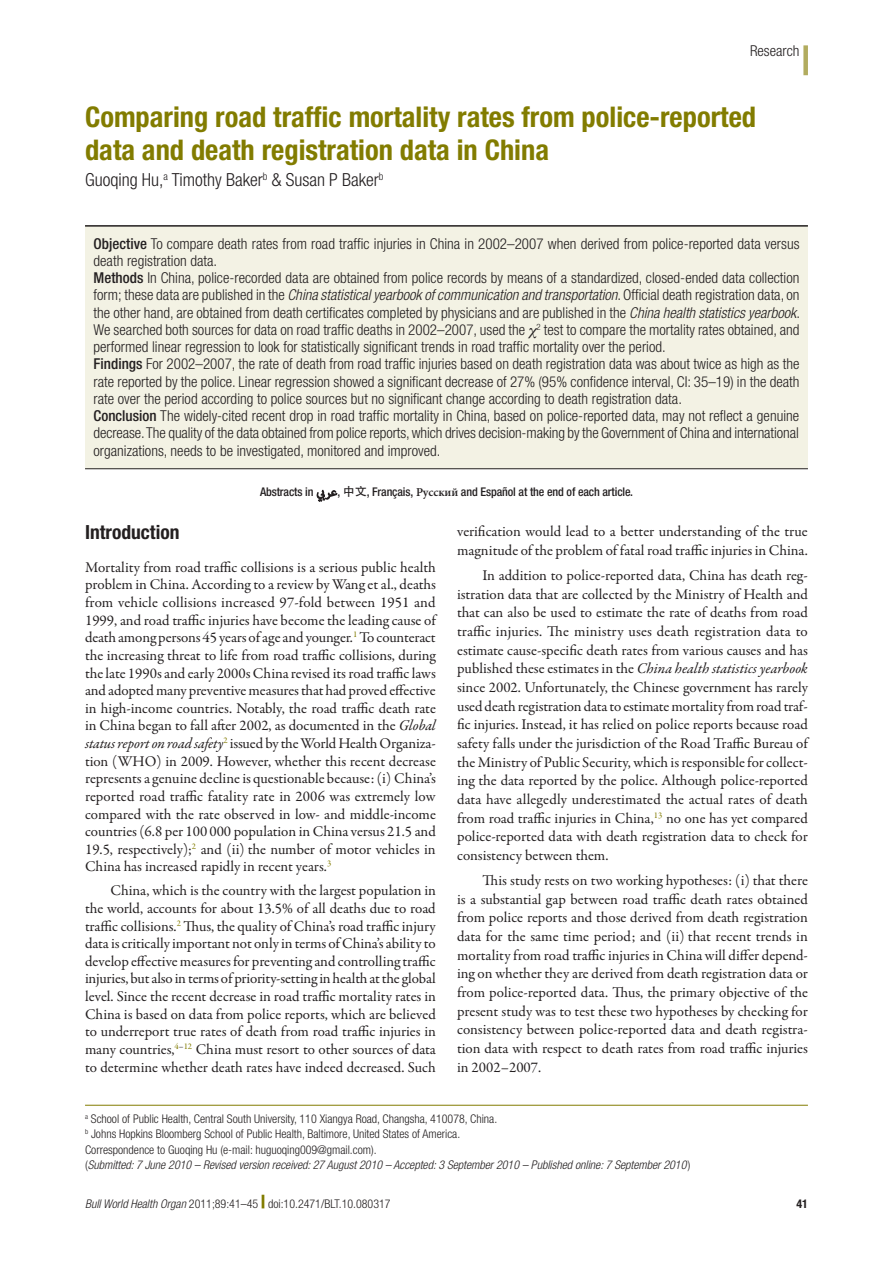
<style>
.page{position:relative;width:893px;height:1263px;background:#fff}
.page>*{position:absolute;margin:0;border:0;box-sizing:border-box;transform-origin:0 0}
.Article_Title{font:700 condensed 28.5px/33.8px "Helvetica Neue LT Std";color:#827c00}
.t1{font:700 condensed 19.5px "Helvetica Neue LT Std";color:#231f20}
.Authors{font:300 condensed 18px "Helvetica Neue LT Std";color:#231f20}
.Para_Ind{font:15px/18.6px "Garamond Premr Pro";color:#231f20;text-align:justify}
.Abstract_No_Ind{font:300 condensed 15px/17.2px "Helvetica Neue LT Std";color:#231f20;text-align:justify}
.Para_No_Ind{font:15px/17.5px "Garamond Premr Pro";color:#231f20;text-align:justify}
.Section_Title{font:300 condensed 15px "Helvetica Neue LT Std";color:#231f20}
.Affiliations{font:300 condensed 12px "Helvetica Neue LT Std";color:#231f20}
.Submission_info{font:italic 300 condensed 12px "Helvetica Neue LT Std";color:#231f20}
.TRA_page_No{font:500 condensed 12px "Helvetica Neue LT Std";letter-spacing:-.01em;color:#231f20}
.t2{font:700 condensed 12px "Helvetica Neue LT Std";color:#231f20}
.s1{font-weight:500}
.s2{font-style:italic}
.s3{font-family:"Adobe Arabic";font-weight:400;font-stretch:normal;font-size:18px}
.s4{font-family:"Adobe Heiti Std";font-weight:400;font-stretch:normal}
.s5{font-family:"Minion Pro";font-weight:600;font-stretch:normal}
.s6{font-style:normal}
.s7{font-weight:800;font-stretch:expanded;font-size:18px;color:#827c00}
</style>
<div class="page">
<div style="left:803px;top:45px;width:5px;height:30px;background:#b2ac5f"></div>
<svg style="left:316px;top:489px;width:22px;height:13px"></svg>
<div style="left:85px;top:225px;width:723px;height:243px;background:#f3f2e4"></div>
<hr style="left:85px;top:1105px;width:723px;height:1px;background:#827c00">
<hr style="left:85px;top:468px;width:723px;height:1px;background:#231f20">
<hr style="left:85px;top:225px;width:723px;height:2px;background:#231f20">
<p class="Section_Title" style="left:750px;top:42px;width:51px">Research</p>
<p class="Article_Title" style="left:85px;top:99px;width:673px">Comparing road traffic mortality rates from police-reported data and death registration data in China</p>
<p class="Authors" style="left:85px;top:169px;width:300px">Guoqing Hu,<sup>a</sup> Timothy Baker<sup>b</sup> &amp; Susan P Baker<sup>b</sup></p>
<p class="Abstract_No_Ind" style="left:94px;top:235px;width:707px"><span class="s1">Objective</span> To compare death rates from road traffic injuries in China in 2002–2007 when derived from police-reported data versus death registration data.</p>
<p class="Abstract_No_Ind" style="left:94px;top:269px;width:708px"><span class="s1">Methods</span> In China, police-recorded data are obtained from police records by means of a standardized, closed-ended data collection form; these data are published in the <span class="s2">China statistical yearbook of communication and transportation</span>. Official death registration data, on the other hand, are obtained from death certificates completed by physicians and are published in the <span class="s2">China health statistics yearbook</span>.<br>We searched both sources for data on road traffic deaths in 2002–2007, used the <sup>2</sup> test to compare the mortality rates obtained, and performed linear regression to look for statistically significant trends in road traffic mortality over the period.</p>
<p class="Abstract_No_Ind" style="left:94px;top:355px;width:707px"><span class="s1">Findings</span> For 2002–2007, the rate of death from road traffic injuries based on death registration data was about twice as high as the rate reported by the police. Linear regression showed a significant decrease of 27% (95% confidence interval, CI: 35–19) in the death rate over the period according to police sources but no significant change according to death registration data.</p>
<p class="Abstract_No_Ind" style="left:94px;top:407px;width:707px"><span class="s1">Conclusion</span> The widely-cited recent drop in road traffic mortality in China, based on police-reported data, may not reflect a genuine decrease. The quality of the data obtained from police reports, which drives decision-making by the Government of China and international organizations, needs to be investigated, monitored and improved.</p>
<p class="TRA_page_No" style="left:260px;top:485px;width:374px">Abstracts in <span class="s3">عريب</span> , <span class="s4">中文</span>, Français, <span class="s5">Pусский</span> and Español at the end of each article.</p>
<h1 class="t1" style="left:85px;top:521px;width:96px">Introduction</h1>
<p class="Para_No_Ind" style="left:85px;top:559px;width:352px">Mortality from road traffic collisions is a serious public health problem in China. According to a review by Wang et al., deaths from vehicle collisions increased 97-fold between 1951 and 1999, and road traffic injuries have become the leading cause of death among persons 45 years of age and younger.<sup>1</sup> To counteract the increasing threat to life from road traffic collisions, during the late 1990s and early 2000s China revised its road traffic laws and adopted many preventive measures that had proved effective in high-income countries. Notably, the road traffic death rate in China began to fall after 2002, as documented in the <span class="s2">Global status report on road safety</span><sup>2</sup> issued by the World Health Organiza&shy;tion (WHO) in 2009. However, whether this recent decrease represents a genuine decline is questionable because: (i) China’s reported road traffic fatality rate in 2006 was extremely low compared with the rate observed in low- and middle-income countries (6.8 per 100 000 population in China versus 21.5 and 19.5, respectively);<sup>2</sup> and (ii) the number of motor vehicles in China has increased rapidly in recent years.<sup>3</sup></p>
<p class="Para_Ind" style="left:85px;top:882px;width:352px;line-height:17.5px;text-indent:26px">China, which is the country with the largest population in the world, accounts for about 13.5% of all deaths due to road traffic collisions.<sup>2</sup> Thus, the quality of China’s road traffic injury data is critically important not only in terms of China’s ability to develop effective measures for preventing and controlling traffic injuries, but also in terms of priority-setting in health at the global level. Since the recent decrease in road traffic mortality rates in China is based on data from police reports, which are believed to underreport true rates of death from road traffic injuries in many countries,<sup>4</sup><sup>–</sup><sup>12</sup> China must resort to other sources of data to determine whether death rates have indeed decreased. Such</p>
<p class="Para_Ind" style="left:457px;top:523px;width:352px">verification would lead to a better understanding of the true magnitude of the problem of fatal road traffic injuries in China.</p>
<p class="Para_Ind" style="left:457px;top:566px;width:352px;text-indent:26px">In addition to police-reported data, China has death reg&shy;istration data that are collected by the Ministry of Health and that can also be used to estimate the rate of deaths from road traffic injuries. The ministry uses death registration data to estimate cause-specific death rates from various causes and has published these estimates in the <span class="s2">China health statistics yearbook </span>since 2002. Unfortunately, the Chinese government has rarely used death registration data to estimate mortality from road traf&shy;fic injuries. Instead, it has relied on police reports because road safety falls under the jurisdiction of the Road Traffic Bureau of the Ministry of Public Security, which is responsible for collect&shy;ing the data reported by the police. Although police-reported data have allegedly underestimated the actual rates of death from road traffic injuries in China,<sup>13</sup> no one has yet compared police-reported data with death registration data to check for consistency between them.</p>
<p class="Para_Ind" style="left:457px;top:871px;width:352px;text-indent:26px">This study rests on two working hypotheses: (i) that there is a substantial gap between road traffic death rates obtained from police reports and those derived from death registration data for the same time period; and (ii) that recent trends in mortality from road traffic injuries in China will differ depend&shy;ing on whether they are derived from death registration data or from police-reported data. Thus, the primary objective of the present study was to test these two hypotheses by checking for consistency between police-reported data and death registra&shy;tion data with respect to death rates from road traffic injuries in 2002–2007.</p>
<p class="Affiliations" style="left:85px;top:1111px;width:414px"><sup>a</sup> School of Public Health, Central South University, 110 Xiangya Road, Changsha, 410078, China.</p>
<p class="Affiliations" style="left:85px;top:1127px;width:377px"><sup>b</sup> Johns Hopkins Bloomberg School of Public Health, Baltimore, United States of America.</p>
<p class="Affiliations" style="left:85px;top:1143px;width:293px">Correspondence to Guoqing Hu (e-mail: huguoqing009@gmail.com).</p>
<p class="Submission_info" style="left:85px;top:1158px;width:607px"><span class="s6">(</span>Submitted: 7 June 2010 – Revised version received: 27 August 2010 – Accepted: 3 September 2010 – Published online: 7 September 2010 <span class="s6">)</span></p>
<p class="Affiliations" style="left:85px;top:1197px;width:307px"><span class="s2">Bull World Health Organ</span> 2011;89:41–45 <span class="s7">|</span> doi:10.2471/BLT.10.080317</p>
<p class="t2" style="left:796px;top:1196px;width:13px">41</p>
</div>
